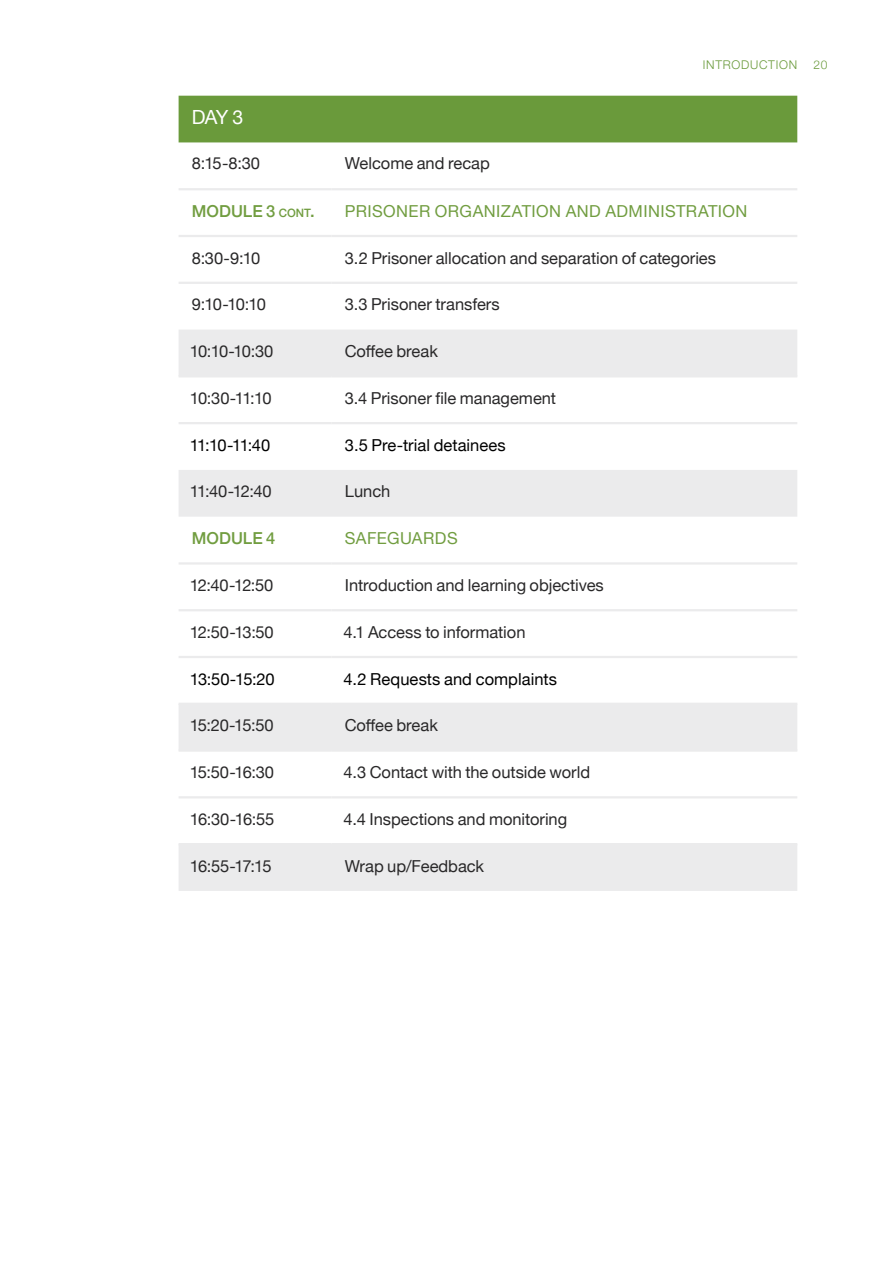
<style>
.page{position:relative;width:893px;height:1263px;background:#fff}
.page>*{position:absolute;margin:0;border:0;box-sizing:border-box;transform-origin:0 0}
.t1{font:19.5px "Helvetica Neue";color:#fff}
.t2{font:16.5px "Helvetica Neue";color:#292829}
.t3{font:16.5px "Helvetica Neue";color:#000}
.t4{font:16.5px "Helvetica Neue";letter-spacing:.025em;color:#719d40}
.t5{font:500 16.5px "Helvetica Neue";color:#719d40}
.t6{font:300 12px "Helvetica Neue";letter-spacing:.065em;color:#6a9a3b}
.s1{font-size:11.55px}
.s2{font-style:inherit}
</style>
<div class="page">
<div style="left:179px;top:96px;width:618px;height:46px;background:#6a9a3b"></div>
<svg style="left:179px;top:330px;width:618px;height:561px"></svg>
<hr style="left:179px;top:375px;width:153px;height:2px;background:#ebebec">
<hr style="left:332px;top:375px;width:465px;height:2px;background:#ebebec">
<hr style="left:179px;top:188px;width:153px;height:2px;background:#ebebec">
<hr style="left:332px;top:188px;width:465px;height:2px;background:#ebebec">
<hr style="left:179px;top:235px;width:153px;height:2px;background:#ebebec">
<hr style="left:332px;top:235px;width:465px;height:2px;background:#ebebec">
<hr style="left:179px;top:282px;width:153px;height:2px;background:#ebebec">
<hr style="left:332px;top:282px;width:465px;height:2px;background:#ebebec">
<hr style="left:179px;top:422px;width:153px;height:2px;background:#ebebec">
<hr style="left:332px;top:422px;width:465px;height:2px;background:#ebebec">
<hr style="left:179px;top:656px;width:153px;height:2px;background:#ebebec">
<hr style="left:332px;top:656px;width:465px;height:2px;background:#ebebec">
<hr style="left:179px;top:703px;width:153px;height:2px;background:#ebebec">
<hr style="left:332px;top:703px;width:465px;height:2px;background:#ebebec">
<hr style="left:179px;top:843px;width:153px;height:2px;background:#ebebec">
<hr style="left:332px;top:843px;width:465px;height:2px;background:#ebebec">
<hr style="left:179px;top:562px;width:153px;height:3px;background:#ebebec">
<hr style="left:332px;top:562px;width:465px;height:3px;background:#ebebec">
<hr style="left:179px;top:609px;width:153px;height:2px;background:#ebebec">
<hr style="left:332px;top:609px;width:465px;height:2px;background:#ebebec">
<hr style="left:179px;top:749px;width:153px;height:3px;background:#ebebec">
<hr style="left:332px;top:749px;width:465px;height:3px;background:#ebebec">
<hr style="left:179px;top:796px;width:153px;height:2px;background:#ebebec">
<hr style="left:332px;top:796px;width:465px;height:2px;background:#ebebec">
<p class="t6" style="left:703px;top:55px;width:96px">INTRODUCTION</p>
<p class="t6" style="left:813px;top:55px;width:15px">20</p>
<p class="t1" style="left:192px;top:103px;width:53px">DAY 3</p>
<p class="t2" style="left:192px;top:152px;width:70px">8:15-8:30</p>
<p class="t2" style="left:345px;top:152px;width:147px">Welcome and recap</p>
<p class="t5" style="left:192px;top:198px;width:124px">MODULE 3 <span class="s1">CONT</span><span class="s2">.</span></p>
<p class="t4" style="left:345px;top:199px;width:404px">PRISONER ORGANIZATION AND ADMINISTRATION</p>
<p class="t2" style="left:192px;top:246px;width:70px">8:30-9:10</p>
<p class="t2" style="left:345px;top:246px;width:373px">3.2 Prisoner allocation and separation of categories</p>
<p class="t2" style="left:192px;top:293px;width:75px">9:10-10:10</p>
<p class="t2" style="left:345px;top:293px;width:156px">3.3 Prisoner transfers</p>
<p class="t2" style="left:190px;top:339px;width:85px">10:10-10:30</p>
<p class="t2" style="left:345px;top:339px;width:95px">Coffee break</p>
<p class="t2" style="left:190px;top:386px;width:83px">10:30-11:10</p>
<p class="t2" style="left:345px;top:386px;width:213px">3.4 Prisoner file management</p>
<p class="t3" style="left:190px;top:433px;width:82px">11:10-11:40</p>
<p class="t3" style="left:345px;top:433px;width:162px">3.5 Pre-trial detainees</p>
<p class="t2" style="left:190px;top:479px;width:83px">11:40-12:40</p>
<p class="t2" style="left:345px;top:479px;width:47px">Lunch</p>
<p class="t5" style="left:192px;top:525px;width:85px">MODULE 4</p>
<p class="t4" style="left:345px;top:526px;width:114px">SAFEGUARDS</p>
<p class="t2" style="left:190px;top:573px;width:85px">12:40-12:50</p>
<p class="t2" style="left:345px;top:573px;width:261px">Introduction and learning objectives</p>
<p class="t2" style="left:190px;top:620px;width:86px">12:50-13:50</p>
<p class="t2" style="left:344px;top:620px;width:183px">4.1 Access to information</p>
<p class="t3" style="left:190px;top:667px;width:86px">13:50-15:20</p>
<p class="t3" style="left:344px;top:667px;width:215px">4.2 Requests and complaints</p>
<p class="t2" style="left:190px;top:714px;width:85px">15:20-15:50</p>
<p class="t2" style="left:345px;top:714px;width:95px">Coffee break</p>
<p class="t2" style="left:190px;top:760px;width:86px">15:50-16:30</p>
<p class="t2" style="left:344px;top:760px;width:248px">4.3 Contact with the outside world</p>
<p class="t2" style="left:190px;top:807px;width:86px">16:30-16:55</p>
<p class="t2" style="left:344px;top:807px;width:225px">4.4 Inspections and monitoring</p>
<p class="t2" style="left:190px;top:854px;width:83px">16:55-17:15</p>
<p class="t2" style="left:345px;top:854px;width:141px">Wrap up/Feedback</p>
</div>
